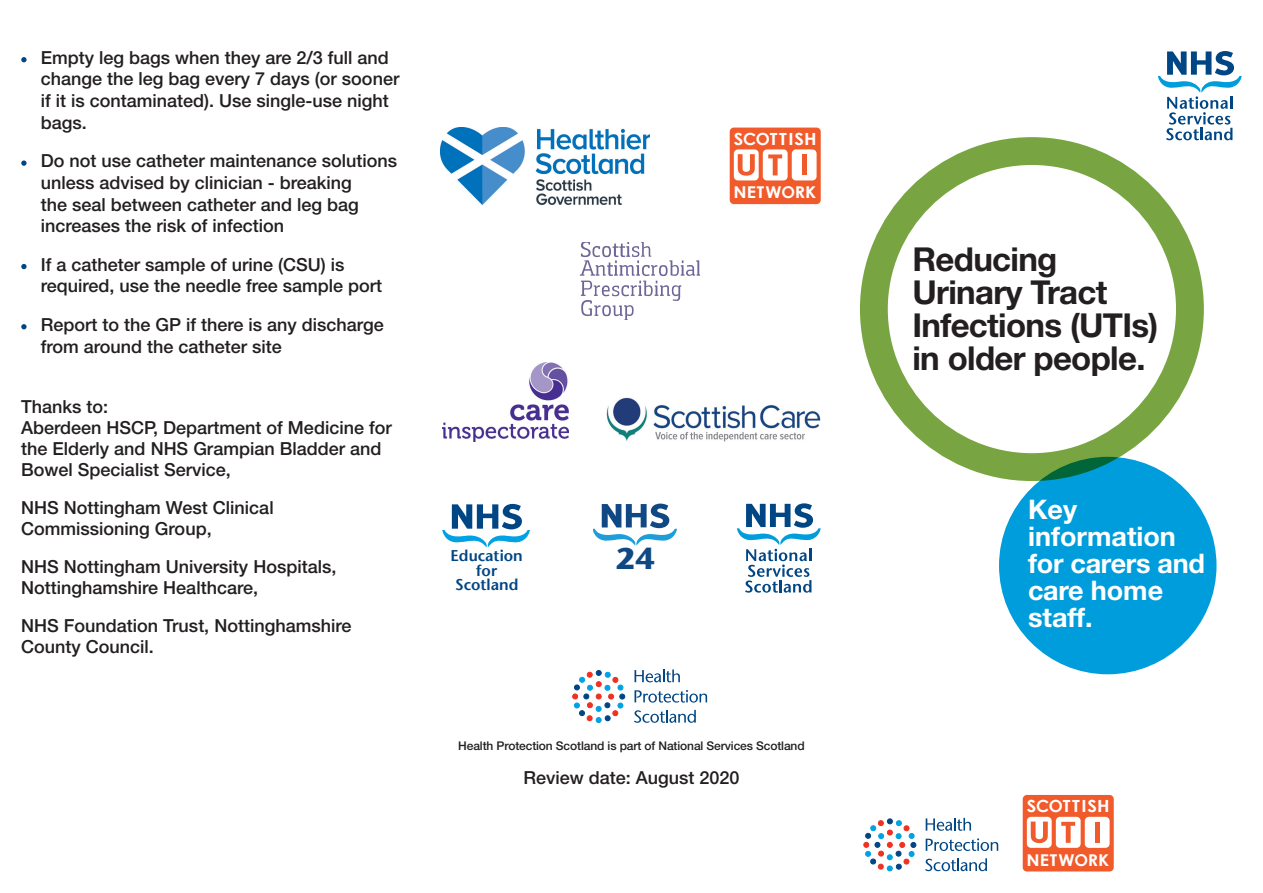
<style>
.page{position:relative;width:1263px;height:893px;background:#fff}
.page>*{position:absolute;margin:0;border:0;box-sizing:border-box;transform-origin:0 0}
.t1{font:700 33px/33px "Helvetica Neue LT Std";letter-spacing:-.02em;color:#231f20}
.t2{font:30.3px "Stone Sans ITCTT Bold";color:#104884}
.t3{font:700 27px/27px "Helvetica Neue LT Std";color:#fff}
.t4{font:500 18px/21.6px "Helvetica Neue LT Std";color:#231f20}
.t5{font:700 16.8px "Century Gothic";color:#fff;scale:1.1 1}
.t6{font:700 16.2px "Century Gothic";color:#fff;scale:1.1 1}
.t7{font:600 15.6px/14.7px "Stone Sans";color:#004684;text-align:center}
.t8{font:500 12px "Helvetica Neue LT Std";letter-spacing:-.01em;color:#231f20}
</style>
<div class="page">
<div style="left:999px;top:457px;width:217px;height:217px;background:#009ddc;border-radius:50%"></div>
<div style="left:1023px;top:795px;width:91px;height:76px;background:#f15a2a;border-radius:4px"></div>
<div style="left:1027px;top:817px;width:25px;height:31px;background:#fff;border-radius:4px"></div>
<svg style="left:1031px;top:822px;width:17px;height:21px"></svg>
<div style="left:1056px;top:817px;width:25px;height:31px;background:#fff;border-radius:4px"></div>
<svg style="left:1061px;top:822px;width:14px;height:21px"></svg>
<div style="left:1085px;top:817px;width:24px;height:31px;background:#fff;border-radius:4px"></div>
<hr style="left:1095px;top:822px;width:4px;height:21px;background:#f15a2a">
<svg style="left:864px;top:819px;width:52px;height:52px"></svg>
<svg style="left:926px;top:818px;width:45px;height:13px"></svg>
<svg style="left:926px;top:838px;width:72px;height:13px"></svg>
<svg style="left:925px;top:858px;width:62px;height:13px"></svg>
<svg style="left:1158px;top:51px;width:84px;height:89px"></svg>
<svg style="left:572px;top:670px;width:53px;height:53px"></svg>
<svg style="left:634px;top:669px;width:46px;height:13px"></svg>
<svg style="left:634px;top:690px;width:73px;height:13px"></svg>
<svg style="left:634px;top:710px;width:62px;height:13px"></svg>
<svg style="left:21px;top:57px;width:6px;height:5px"></svg>
<svg style="left:21px;top:160px;width:6px;height:6px"></svg>
<svg style="left:21px;top:264px;width:6px;height:5px"></svg>
<svg style="left:21px;top:324px;width:6px;height:5px"></svg>
<div style="left:860px;top:137px;width:344px;height:344px;border:28px solid #78a541;border-radius:50%"></div>
<div style="left:730px;top:128px;width:91px;height:76px;background:#f15a2a;border-radius:4px"></div>
<div style="left:734px;top:149px;width:25px;height:31px;background:#fff;border-radius:4px"></div>
<svg style="left:738px;top:154px;width:17px;height:22px"></svg>
<div style="left:763px;top:149px;width:25px;height:31px;background:#fff;border-radius:4px"></div>
<svg style="left:768px;top:154px;width:14px;height:21px"></svg>
<div style="left:792px;top:149px;width:24px;height:31px;background:#fff;border-radius:4px"></div>
<hr style="left:802px;top:154px;width:4px;height:21px;background:#f15a2a">
<svg style="left:442px;top:504px;width:88px;height:43px"></svg>
<svg style="left:580px;top:243px;width:120px;height:76px"></svg>
<img style="left:442px;top:362px;width:126px;height:80px">
<img style="left:607px;top:398px;width:214px;height:44px">
<img style="left:441px;top:128px;width:208px;height:76px">
<svg style="left:594px;top:504px;width:83px;height:41px"></svg>
<svg style="left:737px;top:503px;width:84px;height:90px"></svg>
<p class="t4" style="left:41px;top:46px;width:360px">Empty leg bags when they are 2/3 full and change the leg bag every 7 days (or sooner if it is contaminated). Use single-use night bags.</p>
<p class="t4" style="left:41px;top:150px;width:358px">Do not use catheter maintenance solutions unless advised by clinician - breaking<br>the seal between catheter and leg bag increases the risk of infection</p>
<p class="t4" style="left:41px;top:253px;width:343px">If a catheter sample of urine (CSU) is required, use the needle free sample port</p>
<p class="t4" style="left:41px;top:314px;width:345px">Report to the GP if there is any discharge from around the catheter site</p>
<p class="t4" style="left:21px;top:396px;width:372px;line-height:21px">Thanks to:<br>Aberdeen HSCP, Department of Medicine for the Elderly and NHS Grampian Bladder and<br>Bowel Specialist Service,</p>
<p class="t4" style="left:21px;top:497px;width:254px;line-height:21px">NHS Nottingham West Clinical<br>Commissioning Group,</p>
<p class="t4" style="left:21px;top:556px;width:317px;line-height:21px">NHS Nottingham University Hospitals,<br>Nottinghamshire Healthcare,</p>
<p class="t4" style="left:21px;top:615px;width:332px;line-height:21px">NHS Foundation Trust, Nottinghamshire<br>County Council.</p>
<p class="t5" style="left:734px;top:126px;width:77px">SCOTTISH</p>
<p class="t6" style="left:733px;top:180px;width:77px">NETWORK</p>
<p class="t7" style="left:451px;top:548px;width:74px">Education for<br>Scotland</p>
<h2 class="t2" style="left:615px;top:539px;width:42px">24</h2>
<p class="t8" style="left:458px;top:738px;width:348px">Health Protection Scotland is part of National Services Scotland</p>
<p class="t4" style="left:523px;top:767px;width:218px">Review date: August 2020</p>
<h1 class="t1" style="left:912px;top:241px;width:247px">Reducing<br>Urinary Tract<br>Infections (UTIs) in older people.</h1>
<h3 class="t3" style="left:1028px;top:495px;width:179px">Key information for carers and care home staff.</h3>
<p class="t5" style="left:1027px;top:793px;width:77px">SCOTTISH</p>
<p class="t6" style="left:1026px;top:847px;width:77px">NETWORK</p>
</div>
